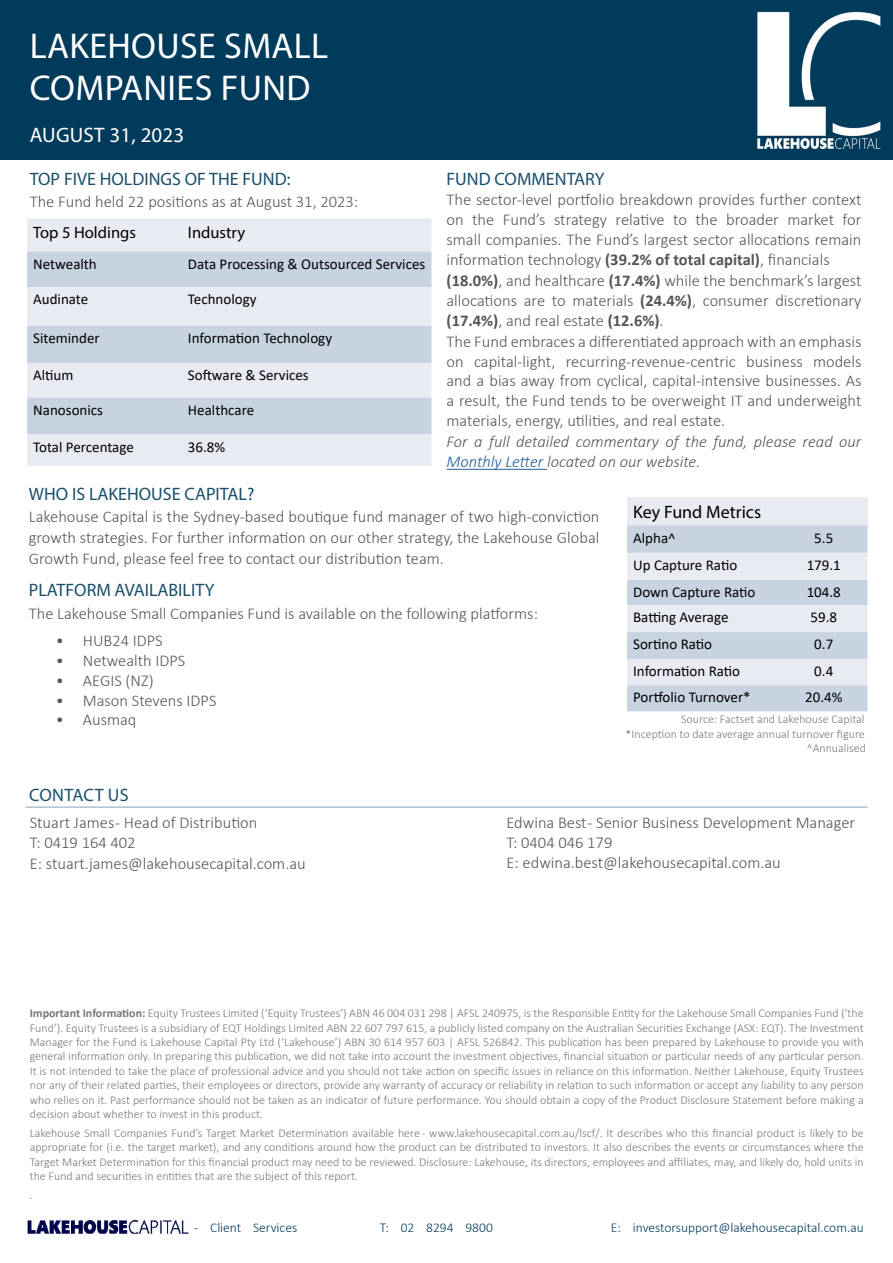
<style>
.page{position:relative;width:893px;height:1263px;background:#fff}
.page>*{position:absolute;margin:0;border:0;box-sizing:border-box;transform-origin:0 0}
.t1{font:36px/42px "Myriad Pro";letter-spacing:.01em;color:#fff}
.t2{font:21px "Myriad Pro";letter-spacing:.01em;color:#fff}
.t3{font:18px "Myriad Pro";color:#1a4f6c}
.t4{font:18px "Myriad Pro";color:#000}
.t5{font:18px "Myriad Pro";letter-spacing:.02em;color:#1a4f6c}
.t6{font:300 16.5px/19.8px "Calibri";color:#53565a;text-align:justify}
.t7{font:italic 300 16.5px/19.8px "Calibri";color:#53565a}
.t8{font:16.5px "Myriad Pro";color:#000}
.t9{font:15px "Calibri";color:#000}
.t10{font:300 13.5px "Calibri";color:#003b5c}
.t11{font:300 12px/14.4px "Calibri";color:#75787b;text-align:justify}
.s1{font-weight:700}
.s2{color:#215e9e}
</style>
<div class="page">
<div style="left:0;top:0;width:893px;height:160px;background:#003b5c"></div>
<hr style="left:446px;top:469px;width:101px;height:1px;background:#215e9e">
<hr style="left:26px;top:807px;width:841px;height:1px;background:#88a2b5">
<div style="left:27px;top:218px;width:404px;height:33px;background:#e8ecf2"></div>
<div style="left:27px;top:251px;width:404px;height:36px;background:#c8d3e2"></div>
<svg style="left:27px;top:287px;width:404px;height:179px;background:#dae1eb"></svg>
<div style="left:627px;top:497px;width:240px;height:28px;background:#e8ecf2"></div>
<svg style="left:627px;top:525px;width:240px;height:186px;background:#d6dde9"></svg>
<img style="left:757px;top:11px;width:125px;height:138px">
<img style="left:27px;top:1219px;width:162px;height:15px">
<h1 class="t1" style="left:30px;top:25px;width:300px">LAKEHOUSE SMALL<br>COMPANIES FUND</h1>
<h2 class="t2" style="left:30px;top:122px;width:156px">AUGUST 31, 2023</h2>
<h3 class="t3" style="left:30px;top:168px;width:262px">TOP FIVE HOLDINGS OF THE FUND:</h3>
<h3 class="t6" style="left:30px;top:191px;width:330px">The Fund held 22 positions as at August 31, 2023:</h3>
<h3 class="t8" style="left:33px;top:222px;width:104px">Top 5 Holdings</h3>
<h3 class="t8" style="left:188px;top:222px;width:59px">Industry</h3>
<p class="t9" style="left:33px;top:253px;width:65px">Netwealth</p>
<p class="t9" style="left:188px;top:253px;width:239px">Data Processing &amp; Outsourced Services</p>
<p class="t9" style="left:33px;top:289px;width:57px">Audinate</p>
<p class="t9" style="left:188px;top:289px;width:70px">Technology</p>
<p class="t9" style="left:33px;top:327px;width:68px">Siteminder</p>
<p class="t9" style="left:188px;top:327px;width:146px">Information Technology</p>
<p class="t9" style="left:33px;top:365px;width:42px">Altium</p>
<p class="t9" style="left:188px;top:365px;width:122px">Software &amp; Services</p>
<p class="t9" style="left:33px;top:399px;width:71px">Nanosonics</p>
<p class="t9" style="left:188px;top:399px;width:68px">Healthcare</p>
<p class="t9" style="left:33px;top:436px;width:102px">Total Percentage</p>
<p class="t9" style="left:188px;top:436px;width:39px">36.8%</p>
<h3 class="t3" style="left:446px;top:168px;width:160px">FUND COMMENTARY</h3>
<p class="t6" style="left:446px;top:190px;width:416px">The sector-level portfolio breakdown provides further context on the Fund’s strategy relative to the broader market for small companies. The Fund’s largest sector allocations remain information technology <span class="s1">(39.2% of total capital)</span>, financials</p>
<h3 class="t6" style="left:446px;top:270px;width:416px"><span class="s1">(18.0%)</span>, and healthcare <span class="s1">(17.4%)</span> while the benchmark’s largest allocations are to materials <span class="s1">(24.4%)</span>, consumer discretionary <span class="s1">(17.4%)</span>, and real estate <span class="s1">(12.6%)</span>.</h3>
<p class="t6" style="left:447px;top:331px;width:416px">The Fund embraces a differentiated approach with an emphasis on capital-light, recurring-revenue-centric business models and a bias away from cyclical, capital-intensive businesses. As a result, the Fund tends to be overweight IT and underweight materials, energy, utilities, and real estate.</p>
<h3 class="t7" style="left:447px;top:432px;width:416px">For a full detailed commentary of the fund, please read our<br><span class="s2">Monthly Letter</span> located on our website.</h3>
<h3 class="t3" style="left:29px;top:483px;width:227px">WHO IS LAKEHOUSE CAPITAL?</h3>
<p class="t6" style="left:29px;top:506px;width:572px;line-height:21px">Lakehouse Capital is the Sydney-based boutique fund manager of two high-conviction growth strategies. For further information on our other strategy, the Lakehouse Global Growth Fund, please feel free to contact our distribution team.</p>
<h3 class="t4" style="left:633px;top:501px;width:129px">Key Fund Metrics</h3>
<p class="t9" style="left:633px;top:527px;width:44px">Alpha^</p>
<p class="t9" style="left:814px;top:527px;width:20px">5.5</p>
<p class="t9" style="left:633px;top:555px;width:106px">Up Capture Ratio</p>
<p class="t9" style="left:807px;top:555px;width:36px">179.1</p>
<p class="t9" style="left:633px;top:582px;width:124px">Down Capture Ratio</p>
<p class="t9" style="left:807px;top:582px;width:36px">104.8</p>
<p class="t9" style="left:633px;top:607px;width:97px">Batting Average</p>
<p class="t9" style="left:810px;top:607px;width:28px">59.8</p>
<p class="t9" style="left:633px;top:634px;width:81px">Sortino Ratio</p>
<p class="t9" style="left:814px;top:634px;width:20px">0.7</p>
<p class="t9" style="left:633px;top:661px;width:108px">Information Ratio</p>
<p class="t9" style="left:814px;top:661px;width:20px">0.4</p>
<p class="t9" style="left:633px;top:687px;width:119px">Portfolio Turnover*</p>
<p class="t9" style="left:805px;top:687px;width:39px">20.4%</p>
<h3 class="t3" style="left:29px;top:579px;width:187px">PLATFORM AVAILABILITY</h3>
<h3 class="t6" style="left:29px;top:603px;width:511px">The Lakehouse Small Companies Fund is available on the following platforms:</h3>
<h3 class="t6" style="left:56px;top:631px;width:108px">• HUB24 IDPS</h3>
<h3 class="t6" style="left:56px;top:650px;width:131px">• Netwealth IDPS</h3>
<h3 class="t6" style="left:56px;top:670px;width:99px">• AEGIS (NZ)</h3>
<h3 class="t6" style="left:56px;top:690px;width:162px">• Mason Stevens IDPS</h3>
<h3 class="t6" style="left:56px;top:710px;width:82px">• Ausmaq</h3>
<p class="t11" style="left:626px;top:712px;width:242px;text-align:right">Source: Factset and Lakehouse Capital<br>*Inception to date average annual turnover figure ^Annualised</p>
<h3 class="t5" style="left:29px;top:783px;width:101px">CONTACT US</h3>
<h3 class="t6" style="left:30px;top:812px;width:229px">Stuart James - Head of Distribution<br>T: 0419 164 402</h3>
<h3 class="t6" style="left:30px;top:854px;width:277px">E: stuart.james@lakehousecapital.com.au</h3>
<h3 class="t6" style="left:506px;top:812px;width:350px;text-align:left">Edwina Best - Senior Business Development Manager<br>T: 0404 046 179<br>E: edwina.best@lakehousecapital.com.au</h3>
<p class="t11" style="left:30px;top:1006px;width:835px"><span class="s1">Important Information:</span> Equity Trustees Limited (‘Equity Trustees’) ABN 46 004 031 298 | AFSL 240975, is the Responsible Entity for the Lakehouse Small Companies Fund (‘the Fund’). Equity Trustees is a subsidiary of EQT Holdings Limited ABN 22 607 797 615, a publicly listed company on the Australian Securities Exchange (ASX: EQT). The Investment Manager for the Fund is Lakehouse Capital Pty Ltd (‘Lakehouse’) ABN 30 614 957 603 | AFSL 526842. This publication has been prepared by Lakehouse to provide you with general information only. In preparing this publication, we did not take into account the investment objectives, financial situation or particular needs of any particular person.<br>It is not intended to take the place of professional advice and you should not take action on specific issues in reliance on this information. Neither Lakehouse, Equity Trustees nor any of their related parties, their employees or directors, provide any warranty of accuracy or reliability in relation to such information or accept any liability to any person who relies on it. Past performance should not be taken as an indicator of future performance. You should obtain a copy of the Product Disclosure Statement before making a decision about whether to invest in this product.</p>
<p class="t11" style="left:30px;top:1125px;width:835px">Lakehouse Small Companies Fund’s Target Market Determination available here - www.lakehousecapital.com.au/lscf/. It describes who this financial product is likely to be appropriate for (i.e. the target market), and any conditions around how the product can be distributed to investors. It also describes the events or circumstances where the Target Market Determination for this financial product may need to be reviewed. Disclosure: Lakehouse, its directors, employees and affiliates, may, and likely do, hold units in the Fund and securities in entities that are the subject of this report.</p>
<p class="t11" style="left:30px;top:1188px;width:4px">.</p>
<p class="t10" style="left:194px;top:1219px;width:105px">- Client Services</p>
<p class="t10" style="left:380px;top:1219px;width:114px">T: 02 8294 9800</p>
<p class="t10" style="left:611px;top:1219px;width:254px">E: investorsupport@lakehousecapital.com.au</p>
</div>
